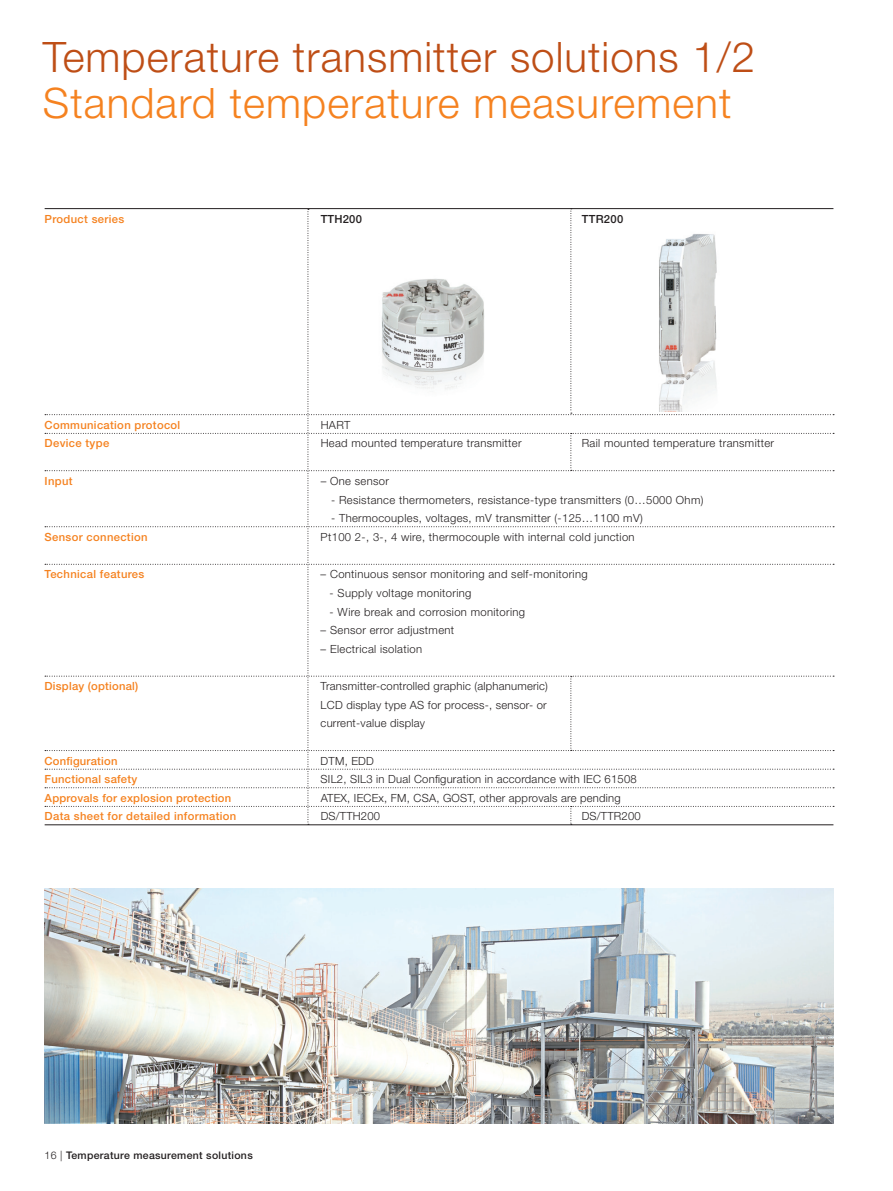
<style>
.page{position:relative;width:893px;height:1191px;background:#fff}
.page>*{position:absolute;margin:0;border:0;box-sizing:border-box;transform-origin:0 0}
.t1{font:300 42px "Helvetica Neue LT Pro";letter-spacing:.025em;color:#be4e16}
.t2{font:300 42px "Helvetica Neue LT Pro";letter-spacing:.025em;color:#f58220}
.t3{font:300 11.25px/18.6px "Helvetica Neue LT Pro";letter-spacing:.03em;color:#231f20;text-align:justify}
.t4{font:500 11.25px "Helvetica Neue LT Pro";letter-spacing:.03em;color:#f58220}
.t5{font:500 11.25px "Helvetica Neue LT Pro";letter-spacing:.025em;color:#231f20}
.t6{font:500 10.5px "Helvetica Neue LT Pro";letter-spacing:.03em;color:#231f20}
.s1{font-weight:300}
</style>
<div class="page">
<img style="left:45px;top:888px;width:788px;height:235px">
<svg style="left:45px;top:208px;width:789px;height:617px"></svg>
<img style="left:595px;top:229px;width:161px;height:182px">
<img style="left:369px;top:269px;width:127px;height:127px">
<h1 class="t1" style="left:43px;top:31px;width:714px">Temperature transmitter solutions 1/2</h1>
<h1 class="t2" style="left:43px;top:77px;width:690px">Standard temperature measurement</h1>
<p class="t4" style="left:45px;top:212px;width:81px">Product series</p>
<p class="t5" style="left:321px;top:212px;width:43px">TTH200</p>
<p class="t5" style="left:582px;top:212px;width:43px">TTR200</p>
<p class="t4" style="left:45px;top:418px;width:137px">Communication protocol</p>
<p class="t3" style="left:321px;top:415px;width:31px">HART</p>
<p class="t4" style="left:45px;top:437px;width:66px">Device type</p>
<p class="t3" style="left:321px;top:434px;width:203px">Head mounted temperature transmitter</p>
<p class="t3" style="left:582px;top:434px;width:194px">Rail mounted temperature transmitter</p>
<p class="t4" style="left:45px;top:474px;width:30px">Input</p>
<p class="t3" style="left:321px;top:471px;width:70px">– One sensor</p>
<p class="t3" style="left:331px;top:490px;width:374px">- Resistance thermometers, resistance-type transmitters (0…5000 Ohm)</p>
<p class="t3" style="left:331px;top:508px;width:313px">- Thermocouples, voltages, mV transmitter (-125…1100 mV)</p>
<p class="t4" style="left:45px;top:530px;width:104px">Sensor connection</p>
<p class="t3" style="left:321px;top:527px;width:316px">Pt100 2-, 3-, 4 wire, thermocouple with internal cold junction</p>
<p class="t4" style="left:45px;top:567px;width:101px">Technical features</p>
<p class="t3" style="left:321px;top:565px;width:268px">– Continuous sensor monitoring and self-monitoring</p>
<p class="t3" style="left:330px;top:583px;width:143px">- Supply voltage monitoring</p>
<p class="t3" style="left:330px;top:602px;width:197px">- Wire break and corrosion monitoring</p>
<p class="t3" style="left:321px;top:621px;width:135px">– Sensor error adjustment</p>
<p class="t3" style="left:321px;top:639px;width:103px">– Electrical isolation</p>
<p class="t4" style="left:45px;top:679px;width:95px">Display (optional)</p>
<p class="t3" style="left:321px;top:676px;width:229px">Transmitter-controlled graphic (alphanumeric)<br>LCD display type AS for process-, sensor- or current-value display</p>
<p class="t4" style="left:45px;top:753px;width:74px">Configuration</p>
<p class="t3" style="left:321px;top:751px;width:55px">DTM, EDD</p>
<p class="t4" style="left:45px;top:772px;width:94px">Functional safety</p>
<p class="t3" style="left:321px;top:769px;width:318px">SIL2, SIL3 in Dual Configuration in accordance with IEC 61508</p>
<p class="t4" style="left:45px;top:791px;width:188px">Approvals for explosion protection</p>
<p class="t3" style="left:321px;top:788px;width:302px">ATEX, IECEx, FM, CSA, GOST, other approvals are pending</p>
<p class="t4" style="left:45px;top:809px;width:193px">Data sheet for detailed information</p>
<p class="t3" style="left:321px;top:806px;width:61px">DS/TTH200</p>
<p class="t3" style="left:582px;top:806px;width:61px">DS/TTR200</p>
<p class="t6" style="left:45px;top:1148px;width:210px"><span class="s1">16 |</span> Temperature measurement solutions</p>
</div>
